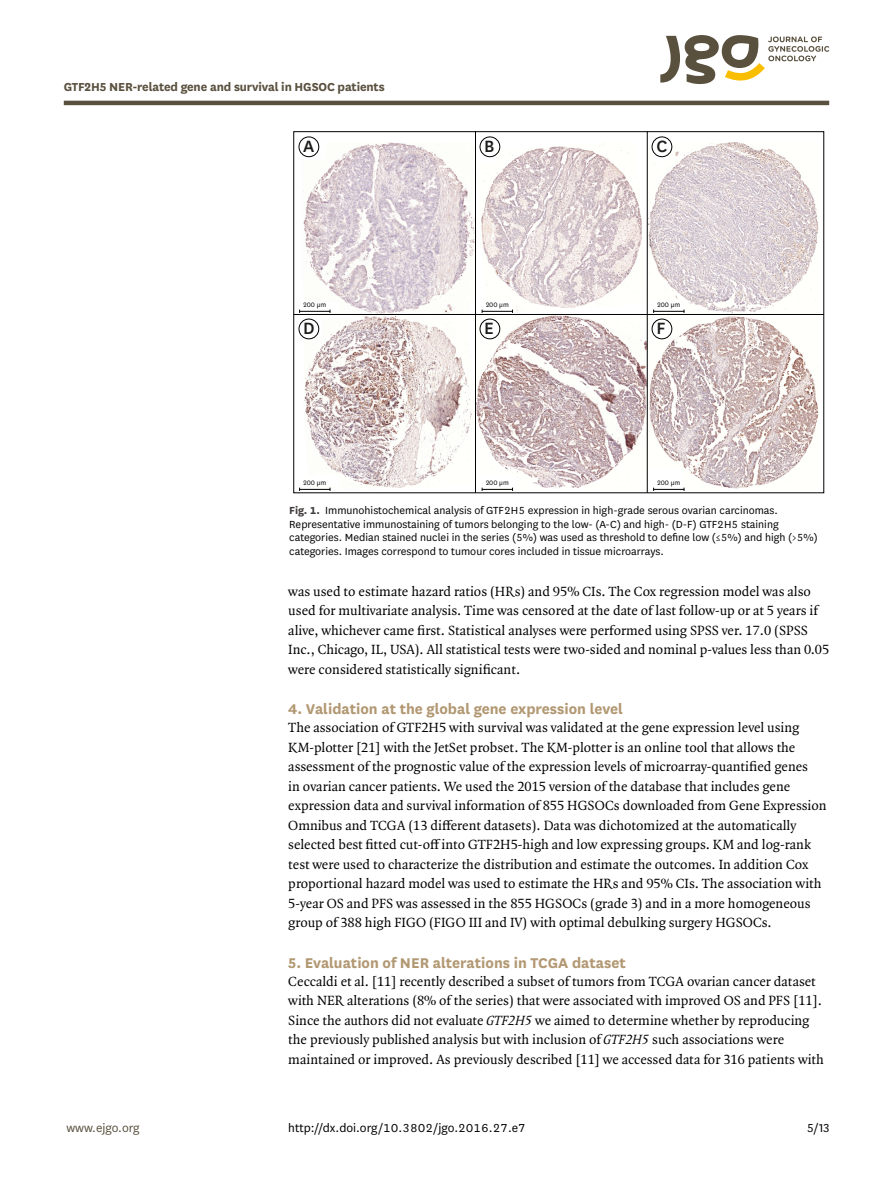
<style>
.page{position:relative;width:893px;height:1191px;background:#fff}
.page>*{position:absolute;margin:0;border:0;box-sizing:border-box;transform-origin:0 0}
.t1{font:500 19.05px "National";color:#1d1d1b}
.t2{font:700 16.5px "National";color:#b29873}
.t3{font:14.25px/19.5px "Quadraat OT";color:#000}
.t4{font:700 13.5px "National";letter-spacing:-.01em;color:#59503e}
.t5{font:13.5px "National";color:#000}
.t6{font:13.5px "National";color:#59503e}
.t7{font:12px/13.5px "National";color:#000}
.t8{font:7.5px "National";color:#000}
.s1{font-weight:700;color:#3f3b3a}
.s2{font-style:italic}
</style>
<div class="page">
<hr style="left:64px;top:101px;width:765px;height:4px;background:#59503e">
<svg style="left:660px;top:35px;width:169px;height:49px"></svg>
<img style="left:296px;top:134px;width:529px;height:360px">
<div style="left:299px;top:137px;width:20px;height:20px;background:#fff;border-radius:50%"></div>
<div style="left:299px;top:137px;width:20px;height:20px;border:1px solid #000;border-radius:50%"></div>
<div style="left:480px;top:137px;width:20px;height:20px;background:#fff;border-radius:50%"></div>
<div style="left:480px;top:137px;width:20px;height:20px;border:1px solid #000;border-radius:50%"></div>
<div style="left:652px;top:137px;width:20px;height:20px;background:#fff;border-radius:50%"></div>
<div style="left:652px;top:137px;width:20px;height:20px;border:1px solid #000;border-radius:50%"></div>
<div style="left:299px;top:319px;width:20px;height:20px;background:#fff;border-radius:50%"></div>
<div style="left:299px;top:319px;width:20px;height:20px;border:1px solid #000;border-radius:50%"></div>
<div style="left:480px;top:319px;width:20px;height:20px;background:#fff;border-radius:50%"></div>
<div style="left:480px;top:319px;width:20px;height:20px;border:1px solid #000;border-radius:50%"></div>
<div style="left:652px;top:319px;width:20px;height:20px;background:#fff;border-radius:50%"></div>
<div style="left:652px;top:319px;width:20px;height:20px;border:1px solid #000;border-radius:50%"></div>
<hr style="left:300px;top:311px;width:30px;height:1px;background:#000">
<hr style="left:482px;top:311px;width:31px;height:1px;background:#000">
<hr style="left:300px;top:489px;width:30px;height:1px;background:#000">
<hr style="left:482px;top:489px;width:31px;height:1px;background:#000">
<hr style="left:654px;top:489px;width:30px;height:1px;background:#000">
<hr style="left:654px;top:311px;width:30px;height:1px;background:#000">
<hr style="left:475px;top:131px;width:1px;height:362px;background:#000">
<hr style="left:647px;top:131px;width:1px;height:362px;background:#000">
<hr style="left:294px;top:314px;width:530px;height:1px;background:#000">
<p class="t4" style="left:64px;top:77px;width:322px">GTF2H5 NER-related gene and survival in HGSOC patients</p>
<h1 class="t1" style="left:303px;top:133px;width:13px">A</h1>
<h1 class="t1" style="left:484px;top:133px;width:12px">B</h1>
<h1 class="t1" style="left:656px;top:133px;width:12px">C</h1>
<p class="t8" style="left:303px;top:300px;width:24px">200 µm</p>
<p class="t8" style="left:486px;top:300px;width:24px">200 µm</p>
<p class="t8" style="left:657px;top:300px;width:24px">200 µm</p>
<h1 class="t1" style="left:303px;top:315px;width:13px">D</h1>
<h1 class="t1" style="left:484px;top:315px;width:11px">E</h1>
<h1 class="t1" style="left:656px;top:315px;width:11px">F</h1>
<p class="t8" style="left:303px;top:478px;width:24px">200 µm</p>
<p class="t8" style="left:486px;top:478px;width:24px">200 µm</p>
<p class="t8" style="left:657px;top:478px;width:24px">200 µm</p>
<p class="t7" style="left:289px;top:503px;width:530px"><span class="s1">Fig. 1.</span> Immunohistochemical analysis of GTF2H5 expression in high-grade serous ovarian carcinomas.<br>Representative immunostaining of tumors belonging to the low- (A-C) and high- (D-F) GTF2H5 staining categories. Median stained nuclei in the series (5%) was used as threshold to define low (≤5%) and high (&gt;5%) categories. Images correspond to tumour cores included in tissue microarrays.</p>
<p class="t3" style="left:288px;top:581px;width:542px">was used to estimate hazard ratios (HRs) and 95% CIs. The Cox regression model was also used for multivariate analysis. Time was censored at the date of last follow-up or at 5 years if alive, whichever came first. Statistical analyses were performed using SPSS ver. 17.0 (SPSS Inc., Chicago, IL, USA). All statistical tests were two-sided and nominal p-values less than 0.05 were considered statistically significant.</p>
<p class="t2" style="left:288px;top:697px;width:336px">4. Validation at the global gene expression level</p>
<p class="t3" style="left:288px;top:718px;width:540px">The association of GTF2H5 with survival was validated at the gene expression level using KM-plotter [21] with the JetSet probset. The KM-plotter is an online tool that allows the assessment of the prognostic value of the expression levels of microarray-quantified genes<br>in ovarian cancer patients. We used the 2015 version of the database that includes gene expression data and survival information of 855 HGSOCs downloaded from Gene Expression Omnibus and TCGA (13 different datasets). Data was dichotomized at the automatically selected best fitted cut-off into GTF2H5-high and low expressing groups. KM and log-rank test were used to characterize the distribution and estimate the outcomes. In addition Cox proportional hazard model was used to estimate the HRs and 95% CIs. The association with 5-year OS and PFS was assessed in the 855 HGSOCs (grade 3) and in a more homogeneous group of 388 high FIGO (FIGO III and IV) with optimal debulking surgery HGSOCs.</p>
<p class="t2" style="left:288px;top:951px;width:339px">5. Evaluation of NER alterations in TCGA dataset</p>
<p class="t3" style="left:288px;top:971px;width:537px">Ceccaldi et al. [11] recently described a subset of tumors from TCGA ovarian cancer dataset with NER alterations (8% of the series) that were associated with improved OS and PFS [11].<br>Since the authors did not evaluate <span class="s2">GTF2H5</span> we aimed to determine whether by reproducing the previously published analysis but with inclusion of <span class="s2">GTF2H5</span> such associations were maintained or improved. As previously described [11] we accessed data for 316 patients with</p>
<p class="t6" style="left:66px;top:1118px;width:75px">www.ejgo.org</p>
<p class="t5" style="left:807px;top:1118px;width:23px">5/13</p>
<p class="t5" style="left:288px;top:1118px;width:239px">http://dx.doi.org/10.3802/jgo.2016.27.e7</p>
</div>
